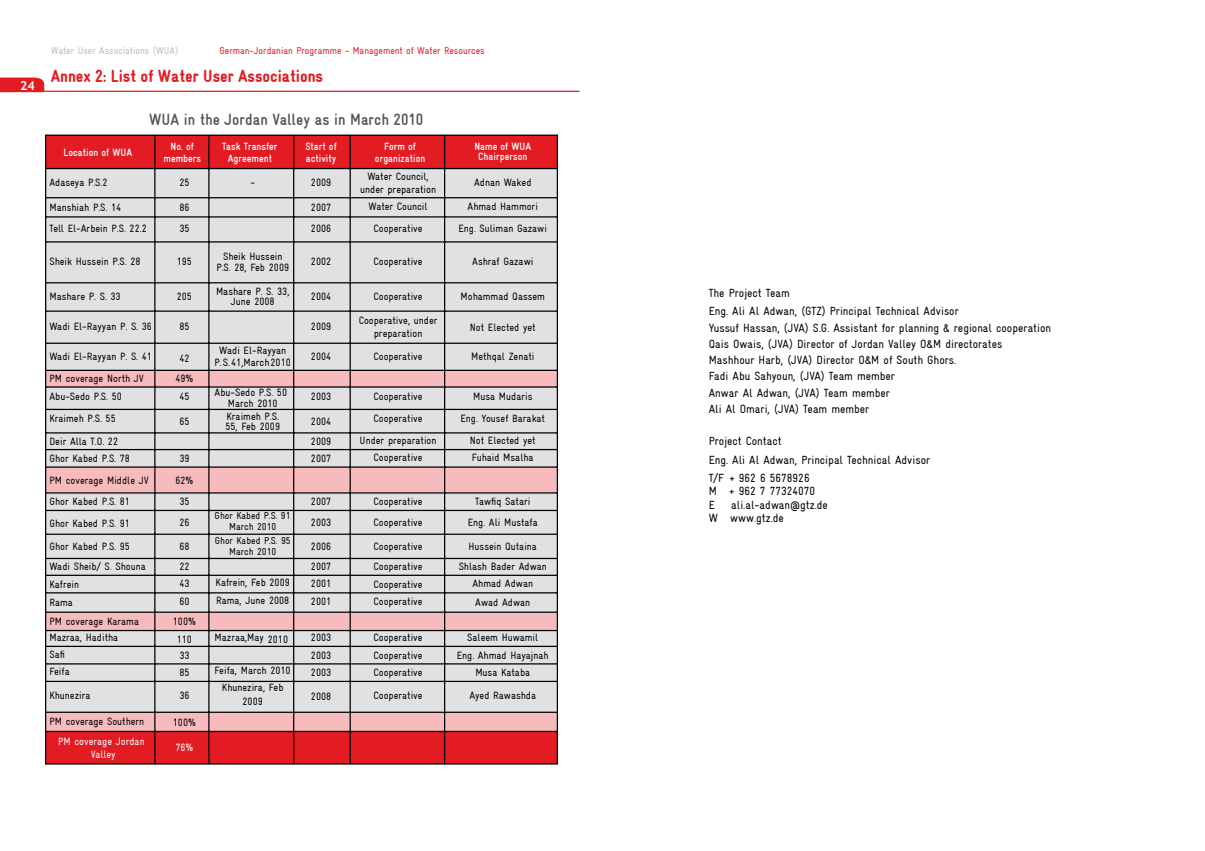
<style>
.page{position:relative;width:1205px;height:851px;background:#fff}
.page>*{position:absolute;margin:0;border:0;box-sizing:border-box;transform-origin:0 0}
.t1{font:900 17.5px "Gravur Condensed";color:#e31b23}
.t2{font:700 16.25px "Gravur Condensed";color:#52545a}
.t3{font:700 12.5px "Trebuchet MS";color:#fff}
.t4{font:condensed 11.88px/16.2px "Gravur";color:#000}
.t5{font:condensed 10.62px/17.5px "Gravur";color:#000}
.t6{font:700 condensed 10.62px/11.2px "Gravur";color:#fff;text-align:center}
.t7{font:condensed 10.62px/12.5px "Gravur";color:#fff;text-align:center}
.t8{font:condensed 10px "Gravur";color:#e31b23}
.t9{font:condensed 10px/11.2px "Gravur";color:#000;text-align:center}
.t10{font:condensed 10px "Gravur";color:#bcbdc0}
</style>
<div class="page">
<hr style="left:43px;top:91px;width:536px;height:1px;background:#e31b23">
<svg style="left:0;top:77px;width:44px;height:15px"></svg>
<svg style="left:45px;top:134px;width:513px;height:631px;background:#d3b9ba"></svg>
<p class="t3" style="left:20px;top:77px;width:16px">24</p>
<p class="t10" style="left:51px;top:45px;width:129px">Water User Associations (WUA)</p>
<p class="t8" style="left:219px;top:45px;width:267px">German-Jordanian Programme - Management of Water Resources</p>
<h1 class="t1" style="left:51px;top:66px;width:274px">Annex 2: List of Water User Associations</h1>
<h2 class="t2" style="left:149px;top:111px;width:276px">WUA in the Jordan Valley as in March 2010</h2>
<p class="t6" style="left:64px;top:146px;width:70px">Location of WUA</p>
<p class="t6" style="left:163px;top:141px;width:39px">No. of members</p>
<p class="t6" style="left:305px;top:141px;width:33px;text-align:left">Start of activity</p>
<p class="t6" style="left:375px;top:141px;width:52px">Form of organization</p>
<p class="t6" style="left:474px;top:142px;width:58px;line-height:10px">Name of WUA<br>Chairperson</p>
<p class="t6" style="left:222px;top:141px;width:57px">Task Transfer<br>Agreement</p>
<p class="t5" style="left:49px;top:173px;width:60px">Adaseya P.S.2</p>
<p class="t5" style="left:49px;top:197px;width:99px;line-height:21.2px">Manshiah P.S. 14<br>Tell El-Arbein P.S. 22.2</p>
<p class="t5" style="left:49px;top:252px;width:93px">Sheik Hussein P.S. 28</p>
<p class="t5" style="left:49px;top:287px;width:73px">Mashare P. S. 33</p>
<p class="t5" style="left:49px;top:317px;width:104px">Wadi El-Rayyan P. S. 36</p>
<p class="t5" style="left:49px;top:345px;width:104px;line-height:22.5px">Wadi El-Rayyan P. S. 41<br>PM coverage North JV</p>
<p class="t5" style="left:49px;top:385px;width:74px;line-height:22.5px">Abu-Sedo P.S. 50<br>Kraimeh P.S. 55<br>Deir Alla T.O. 22</p>
<p class="t5" style="left:49px;top:448px;width:101px;line-height:21.2px">Ghor Kabed P.S. 78<br>PM coverage Middle JV<br>Ghor Kabed P.S. 81</p>
<p class="t5" style="left:49px;top:512px;width:82px;line-height:22.5px">Ghor Kabed P.S. 91<br>Ghor Kabed P.S. 95</p>
<p class="t5" style="left:49px;top:557px;width:98px">Wadi Sheib/ S. Shouna<br>Kafrein</p>
<p class="t5" style="left:49px;top:593px;width:91px;line-height:18.8px">Rama<br>PM coverage Karama</p>
<p class="t5" style="left:49px;top:629px;width:70px;line-height:16.2px">Mazraa, Haditha<br>Safi</p>
<p class="t5" style="left:49px;top:662px;width:22px">Feifa</p>
<p class="t5" style="left:49px;top:686px;width:43px">Khunezira</p>
<p class="t5" style="left:49px;top:712px;width:96px">PM coverage Southern</p>
<p class="t7" style="left:58px;top:735px;width:88px">PM coverage Jordan<br>Valley</p>
<p class="t5" style="left:179px;top:173px;width:12px">25</p>
<p class="t5" style="left:179px;top:197px;width:12px;line-height:21.2px">86<br>35</p>
<p class="t5" style="left:177px;top:252px;width:17px">195</p>
<p class="t5" style="left:177px;top:287px;width:17px">205</p>
<p class="t5" style="left:179px;top:317px;width:12px">85</p>
<p class="t5" style="left:175px;top:348px;width:20px;line-height:20px;text-align:center">42<br>49%</p>
<p class="t5" style="left:179px;top:387px;width:12px">45</p>
<p class="t5" style="left:179px;top:412px;width:12px">65</p>
<p class="t5" style="left:175px;top:448px;width:20px;line-height:21.2px;text-align:center">39<br>62%<br>35<br>26</p>
<p class="t5" style="left:179px;top:536px;width:12px;line-height:20px">68<br>22</p>
<p class="t5" style="left:179px;top:575px;width:12px">43<br>60</p>
<p class="t5" style="left:173px;top:612px;width:25px;text-align:center">100%<br>110</p>
<p class="t5" style="left:179px;top:646px;width:12px">33<br>85</p>
<p class="t5" style="left:179px;top:686px;width:12px">36</p>
<p class="t5" style="left:173px;top:713px;width:25px">100%</p>
<p class="t7" style="left:175px;top:741px;width:20px">76%</p>
<p class="t5" style="left:250px;top:173px;width:6px">-</p>
<p class="t5" style="left:216px;top:250px;width:74px;line-height:11.2px;text-align:center">Sheik Hussein<br>P.S. 28, Feb 2009</p>
<p class="t5" style="left:216px;top:286px;width:75px;line-height:10px;text-align:center">Mashare P. S. 33,<br>June 2008</p>
<p class="t5" style="left:215px;top:343px;width:78px;line-height:12.5px;text-align:center">Wadi El-Rayyan<br>P. S. 41,March 2010</p>
<p class="t5" style="left:215px;top:386px;width:74px;line-height:11.2px;text-align:center">Abu-Sedo P.S. 50<br>March 2010</p>
<p class="t5" style="left:225px;top:411px;width:56px;line-height:10px">Kraimeh P.S.<br>55, Feb 2009</p>
<p class="t9" style="left:215px;top:509px;width:77px">Ghor Kabed P.S. 91<br>March 2010</p>
<p class="t9" style="left:215px;top:534px;width:77px">Ghor Kabed P.S. 95<br>March 2010</p>
<p class="t5" style="left:216px;top:573px;width:76px">Kafrein, Feb 2009<br>Rama, June 2008</p>
<p class="t5" style="left:215px;top:628px;width:75px">Mazraa,May 2010</p>
<p class="t5" style="left:215px;top:661px;width:78px;text-align:center">Feifa, March 2010<br>Khunezira, Feb</p>
<p class="t5" style="left:242px;top:692px;width:22px">2009</p>
<p class="t5" style="left:311px;top:173px;width:22px">2009</p>
<p class="t5" style="left:311px;top:197px;width:22px;line-height:21.2px">2007<br>2006</p>
<p class="t5" style="left:311px;top:252px;width:22px">2002</p>
<p class="t5" style="left:311px;top:287px;width:22px">2004</p>
<p class="t5" style="left:311px;top:317px;width:22px">2009</p>
<p class="t5" style="left:311px;top:347px;width:22px">2004</p>
<p class="t5" style="left:311px;top:387px;width:22px">2003</p>
<p class="t5" style="left:311px;top:411px;width:22px;line-height:20px">2004<br>2009</p>
<p class="t5" style="left:311px;top:450px;width:22px">2007</p>
<p class="t5" style="left:311px;top:490px;width:22px;line-height:21.2px">2007<br>2003</p>
<p class="t5" style="left:311px;top:536px;width:22px;line-height:20px">2006<br>2007</p>
<p class="t5" style="left:311px;top:575px;width:22px">2001<br>2001</p>
<p class="t5" style="left:311px;top:628px;width:22px;text-align:justify">2003<br>2003<br>2003</p>
<p class="t5" style="left:311px;top:687px;width:22px">2008</p>
<p class="t5" style="left:360px;top:169px;width:77px;line-height:13.8px;text-align:center">Water Council, under preparation</p>
<p class="t5" style="left:368px;top:195px;width:61px;line-height:22.5px;text-align:center">Water Council<br>Cooperative</p>
<p class="t5" style="left:373px;top:252px;width:51px">Cooperative</p>
<p class="t5" style="left:373px;top:287px;width:51px">Cooperative</p>
<p class="t5" style="left:359px;top:313px;width:80px;line-height:13.8px;text-align:center">Cooperative, under preparation</p>
<p class="t5" style="left:373px;top:347px;width:51px">Cooperative</p>
<p class="t5" style="left:373px;top:385px;width:51px;line-height:22.5px">Cooperative<br>Cooperative</p>
<p class="t5" style="left:360px;top:431px;width:78px;text-align:center">Under preparation<br>Cooperative</p>
<p class="t5" style="left:373px;top:490px;width:51px;line-height:21.2px">Cooperative<br>Cooperative</p>
<p class="t5" style="left:373px;top:536px;width:51px;line-height:20px">Cooperative<br>Cooperative</p>
<p class="t5" style="left:373px;top:575px;width:51px">Cooperative<br>Cooperative</p>
<p class="t5" style="left:373px;top:628px;width:51px;text-align:justify">Cooperative Cooperative Cooperative</p>
<p class="t5" style="left:373px;top:686px;width:51px">Cooperative</p>
<p class="t5" style="left:474px;top:173px;width:59px">Adnan Waked</p>
<p class="t5" style="left:458px;top:195px;width:90px;line-height:22.5px;text-align:center">Ahmad Hammori<br>Eng. Suliman Gazawi</p>
<p class="t5" style="left:472px;top:252px;width:63px">Ashraf Gazawi</p>
<p class="t5" style="left:460px;top:287px;width:86px">Mohammad Qassem</p>
<p class="t5" style="left:470px;top:318px;width:67px">Not Elected yet</p>
<p class="t5" style="left:471px;top:347px;width:65px">Methqal Zenati</p>
<p class="t5" style="left:460px;top:385px;width:86px;line-height:22.5px;text-align:center">Musa Mudaris<br>Eng. Yousef Barakat</p>
<p class="t5" style="left:470px;top:431px;width:67px">Not Elected yet<br>Fuhaid Msalha</p>
<p class="t5" style="left:468px;top:490px;width:71px;line-height:21.2px;text-align:center">Tawfiq Satari<br>Eng. Ali Mustafa</p>
<p class="t5" style="left:459px;top:536px;width:90px;line-height:20px;text-align:center">Hussein Qutaina<br>Shlash Bader Adwan</p>
<p class="t5" style="left:472px;top:574px;width:62px;line-height:18.8px">Ahmad Adwan<br>Awad Adwan</p>
<p class="t5" style="left:457px;top:628px;width:93px;text-align:center">Saleem Huwamil<br>Eng. Ahmad Hayajnah<br>Musa Kataba</p>
<p class="t5" style="left:469px;top:686px;width:68px">Ayed Rawashda</p>
<p class="t4" style="left:709px;top:283px;width:251px;line-height:18.8px">The Project Team<br>Eng. Ali Al Adwan, (GTZ) Principal Technical Advisor</p>
<p class="t4" style="left:709px;top:319px;width:344px">Yussuf Hassan, (JVA) S.G. Assistant for planning &amp; regional cooperation Qais Owais, (JVA) Director of Jordan Valley O&amp;M directorates<br>Mashhour Harb, (JVA) Director O&amp;M of South Ghors.<br>Fadi Abu Sahyoun, (JVA) Team member<br>Anwar Al Adwan, (JVA) Team member<br>Ali Al Omari, (JVA) Team member</p>
<p class="t4" style="left:709px;top:431px;width:223px;line-height:18.8px">Project Contact<br>Eng. Ali Al Adwan, Principal Technical Advisor<br>T/F + 962 6 5678926</p>
<p class="t4" style="left:709px;top:484px;width:108px;line-height:13.1px">M + 962 7 77324070<br>E</p>
<p class="t4" style="left:709px;top:498px;width:121px;line-height:13px;text-indent:22px">ali.al-adwan@gtz.de<br>W www.gtz.de</p>
</div>
